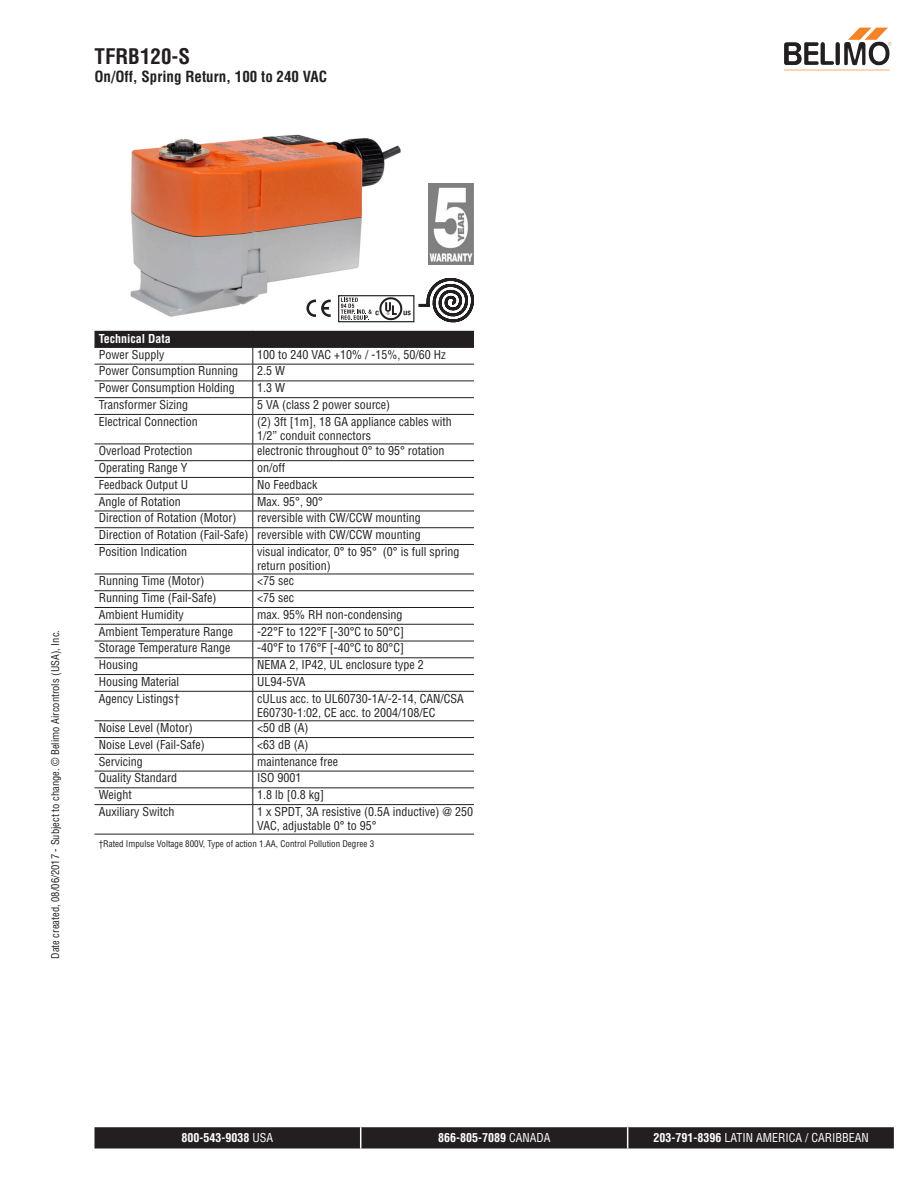
<style>
.page{position:relative;width:918px;height:1188px;background:#fff}
.page>*{position:absolute;margin:0;border:0;box-sizing:border-box;transform-origin:0 0}
.t1{font:700 condensed 21px "Helvetica";color:#231f20}
.t2{font:700 condensed 15px "Helvetica";color:#231f20}
.t3{font:condensed 12px/14.4px "Helvetica";color:#231f20}
.t4{font:700 condensed 12px "Helvetica";color:#fff}
.t5{font:condensed 12px "Helvetica";color:#fff}
.t6{font:condensed 10.5px "Helvetica";color:#231f20}
.t7{font:condensed 9px "Helvetica";color:#231f20}
.s1{font-weight:400}
.s2{font-weight:700}
</style>
<div class="page">
<img style="left:130px;top:134px;width:289px;height:188px">
<img style="left:428px;top:183px;width:46px;height:81px">
<div style="left:338px;top:295px;width:76px;height:27px;border:1px solid #231f20"></div>
<svg style="left:341px;top:297px;width:70px;height:23px"></svg>
<svg style="left:306px;top:300px;width:25px;height:17px"></svg>
<svg style="left:419px;top:278px;width:55px;height:44px"></svg>
<svg style="left:94px;top:331px;width:380px;height:360px"></svg>
<hr style="left:253px;top:691px;width:1px;height:30px;background:#231f20">
<svg style="left:253px;top:722px;width:1px;height:112px"></svg>
<hr style="left:94px;top:347px;width:159px;height:1px;background:#231f20">
<hr style="left:253px;top:347px;width:221px;height:1px;background:#231f20">
<hr style="left:94px;top:364px;width:159px;height:1px;background:#231f20">
<hr style="left:253px;top:364px;width:221px;height:1px;background:#231f20">
<hr style="left:94px;top:381px;width:159px;height:1px;background:#231f20">
<hr style="left:253px;top:381px;width:221px;height:1px;background:#231f20">
<hr style="left:94px;top:397px;width:159px;height:1px;background:#231f20">
<hr style="left:253px;top:397px;width:221px;height:1px;background:#231f20">
<hr style="left:94px;top:414px;width:159px;height:1px;background:#231f20">
<hr style="left:253px;top:414px;width:221px;height:1px;background:#231f20">
<hr style="left:94px;top:444px;width:159px;height:1px;background:#231f20">
<hr style="left:253px;top:444px;width:221px;height:1px;background:#231f20">
<hr style="left:94px;top:460px;width:159px;height:1px;background:#231f20">
<hr style="left:253px;top:460px;width:221px;height:1px;background:#231f20">
<hr style="left:94px;top:477px;width:159px;height:1px;background:#231f20">
<hr style="left:253px;top:477px;width:221px;height:1px;background:#231f20">
<hr style="left:94px;top:494px;width:159px;height:1px;background:#231f20">
<hr style="left:253px;top:494px;width:221px;height:1px;background:#231f20">
<hr style="left:94px;top:511px;width:159px;height:1px;background:#231f20">
<hr style="left:253px;top:511px;width:221px;height:1px;background:#231f20">
<hr style="left:94px;top:527px;width:159px;height:1px;background:#231f20">
<hr style="left:253px;top:527px;width:221px;height:1px;background:#231f20">
<hr style="left:94px;top:544px;width:159px;height:1px;background:#231f20">
<hr style="left:253px;top:544px;width:221px;height:1px;background:#231f20">
<hr style="left:94px;top:574px;width:159px;height:1px;background:#231f20">
<hr style="left:253px;top:574px;width:221px;height:1px;background:#231f20">
<hr style="left:94px;top:590px;width:159px;height:1px;background:#231f20">
<hr style="left:253px;top:590px;width:221px;height:1px;background:#231f20">
<hr style="left:94px;top:607px;width:159px;height:1px;background:#231f20">
<hr style="left:253px;top:607px;width:221px;height:1px;background:#231f20">
<hr style="left:94px;top:624px;width:159px;height:1px;background:#231f20">
<hr style="left:253px;top:624px;width:221px;height:1px;background:#231f20">
<hr style="left:94px;top:641px;width:159px;height:1px;background:#231f20">
<hr style="left:253px;top:641px;width:221px;height:1px;background:#231f20">
<hr style="left:94px;top:658px;width:159px;height:1px;background:#231f20">
<hr style="left:253px;top:658px;width:221px;height:1px;background:#231f20">
<hr style="left:94px;top:674px;width:159px;height:1px;background:#231f20">
<hr style="left:253px;top:674px;width:221px;height:1px;background:#231f20">
<hr style="left:94px;top:691px;width:159px;height:1px;background:#231f20">
<hr style="left:253px;top:691px;width:221px;height:1px;background:#231f20">
<hr style="left:94px;top:721px;width:159px;height:1px;background:#231f20">
<hr style="left:253px;top:721px;width:221px;height:1px;background:#231f20">
<hr style="left:94px;top:737px;width:159px;height:1px;background:#231f20">
<hr style="left:253px;top:737px;width:221px;height:1px;background:#231f20">
<hr style="left:94px;top:754px;width:159px;height:1px;background:#231f20">
<hr style="left:253px;top:754px;width:221px;height:1px;background:#231f20">
<hr style="left:94px;top:771px;width:159px;height:1px;background:#231f20">
<hr style="left:253px;top:771px;width:221px;height:1px;background:#231f20">
<hr style="left:94px;top:788px;width:159px;height:1px;background:#231f20">
<hr style="left:253px;top:788px;width:221px;height:1px;background:#231f20">
<hr style="left:94px;top:804px;width:159px;height:1px;background:#231f20">
<hr style="left:253px;top:804px;width:221px;height:1px;background:#231f20">
<hr style="left:94px;top:834px;width:159px;height:1px;background:#231f20">
<hr style="left:253px;top:834px;width:221px;height:1px;background:#231f20">
<img style="left:847px;top:27px;width:41px;height:35px">
<svg style="left:94px;top:1127px;width:800px;height:22px;background:#2a2728"></svg>
<h1 class="t1" style="left:94px;top:43px;width:97px">TFRB120-S</h1>
<p class="t2" style="left:94px;top:67px;width:234px">On/Off, Spring Return, 100 to 240 VAC</p>
<p class="t6" style="left:49px;top:959px;width:330px;rotate:-90deg">Date created, 08/06/2017 - Subject to change. © Belimo Aircontrols (USA), Inc.</p>
<p class="t4" style="left:99px;top:332px;width:74px">Technical Data</p>
<p class="t3" style="left:99px;top:347px;width:67px">Power Supply</p>
<p class="t3" style="left:257px;top:347px;width:190px">100 to 240 VAC +10% / -15%, 50/60 Hz</p>
<p class="t3" style="left:99px;top:364px;width:141px">Power Consumption Running</p>
<p class="t3" style="left:257px;top:364px;width:29px">2.5 W</p>
<p class="t3" style="left:99px;top:381px;width:137px">Power Consumption Holding</p>
<p class="t3" style="left:257px;top:381px;width:29px">1.3 W</p>
<p class="t3" style="left:99px;top:397px;width:91px">Transformer Sizing</p>
<p class="t3" style="left:257px;top:397px;width:134px">5 VA (class 2 power source)</p>
<p class="t3" style="left:99px;top:414px;width:100px">Electrical Connection</p>
<p class="t3" style="left:257px;top:414px;width:196px">(2) 3ft [1m], 18 GA appliance cables with<br>1/2” conduit connectors</p>
<p class="t3" style="left:99px;top:444px;width:95px">Overload Protection</p>
<p class="t3" style="left:257px;top:444px;width:189px">electronic throughout 0° to 95° rotation</p>
<p class="t3" style="left:99px;top:460px;width:90px">Operating Range Y</p>
<p class="t3" style="left:257px;top:460px;width:30px">on/off</p>
<p class="t3" style="left:99px;top:477px;width:91px">Feedback Output U</p>
<p class="t3" style="left:257px;top:477px;width:62px">No Feedback</p>
<p class="t3" style="left:99px;top:494px;width:83px">Angle of Rotation</p>
<p class="t3" style="left:257px;top:494px;width:67px">Max. 95°, 90°</p>
<p class="t3" style="left:99px;top:511px;width:139px">Direction of Rotation (Motor)</p>
<p class="t3" style="left:99px;top:509px;width:324px;line-height:16.8px;text-align:justify;text-indent:158px">reversible with CW/CCW mounting Direction of Rotation (Fail-Safe) reversible with CW/CCW mounting Position Indication</p>
<p class="t3" style="left:257px;top:544px;width:204px">visual indicator, 0° to 95° (0° is full spring return position)</p>
<p class="t3" style="left:99px;top:574px;width:107px">Running Time (Motor)</p>
<p class="t3" style="left:257px;top:574px;width:38px">&lt;75 sec</p>
<p class="t3" style="left:99px;top:590px;width:119px">Running Time (Fail-Safe)</p>
<p class="t3" style="left:257px;top:590px;width:38px">&lt;75 sec</p>
<p class="t3" style="left:99px;top:607px;width:86px">Ambient Humidity</p>
<p class="t3" style="left:257px;top:607px;width:147px">max. 95% RH non-condensing</p>
<p class="t3" style="left:99px;top:624px;width:136px">Ambient Temperature Range</p>
<p class="t3" style="left:257px;top:624px;width:148px">-22°F to 122°F [-30°C to 50°C]</p>
<p class="t3" style="left:99px;top:641px;width:133px">Storage Temperature Range</p>
<p class="t3" style="left:257px;top:641px;width:148px">-40°F to 176°F [-40°C to 80°C]</p>
<p class="t3" style="left:99px;top:657px;width:41px">Housing</p>
<p class="t3" style="left:257px;top:657px;width:168px">NEMA 2, IP42, UL enclosure type 2</p>
<p class="t3" style="left:99px;top:674px;width:82px">Housing Material</p>
<p class="t3" style="left:257px;top:674px;width:50px">UL94-5VA</p>
<p class="t3" style="left:99px;top:691px;width:82px">Agency Listings†</p>
<p class="t3" style="left:257px;top:691px;width:208px">cULus acc. to UL60730-1A/-2-14, CAN/CSA<br>E60730-1:02, CE acc. to 2004/108/EC</p>
<p class="t3" style="left:99px;top:720px;width:95px">Noise Level (Motor)</p>
<p class="t3" style="left:257px;top:720px;width:53px">&lt;50 dB (A)</p>
<p class="t3" style="left:99px;top:737px;width:107px">Noise Level (Fail-Safe)</p>
<p class="t3" style="left:257px;top:737px;width:53px">&lt;63 dB (A)</p>
<p class="t3" style="left:99px;top:754px;width:46px">Servicing</p>
<p class="t3" style="left:257px;top:754px;width:82px">maintenance free</p>
<p class="t3" style="left:99px;top:771px;width:80px">Quality Standard</p>
<p class="t3" style="left:257px;top:771px;width:46px">ISO 9001</p>
<p class="t3" style="left:99px;top:788px;width:35px">Weight</p>
<p class="t3" style="left:257px;top:788px;width:68px">1.8 lb [0.8 kg]</p>
<p class="t3" style="left:99px;top:804px;width:77px">Auxiliary Switch</p>
<p class="t3" style="left:257px;top:804px;width:217px">1 x SPDT, 3A resistive (0.5A inductive) @ 250<br>VAC, adjustable 0° to 95°</p>
<p class="t7" style="left:99px;top:839px;width:277px">†Rated Impulse Voltage 800V, Type of action 1.AA, Control Pollution Degree 3</p>
<p class="t4" style="left:181px;top:1130px;width:93px">800-543-9038 <span class="s1">USA</span></p>
<p class="t4" style="left:438px;top:1130px;width:114px">866-805-7089 <span class="s1">CANADA</span></p>
<p class="t5" style="left:653px;top:1130px;width:217px"><span class="s2">203-791-8396</span> LATIN AMERICA / CARIBBEAN</p>
</div>
